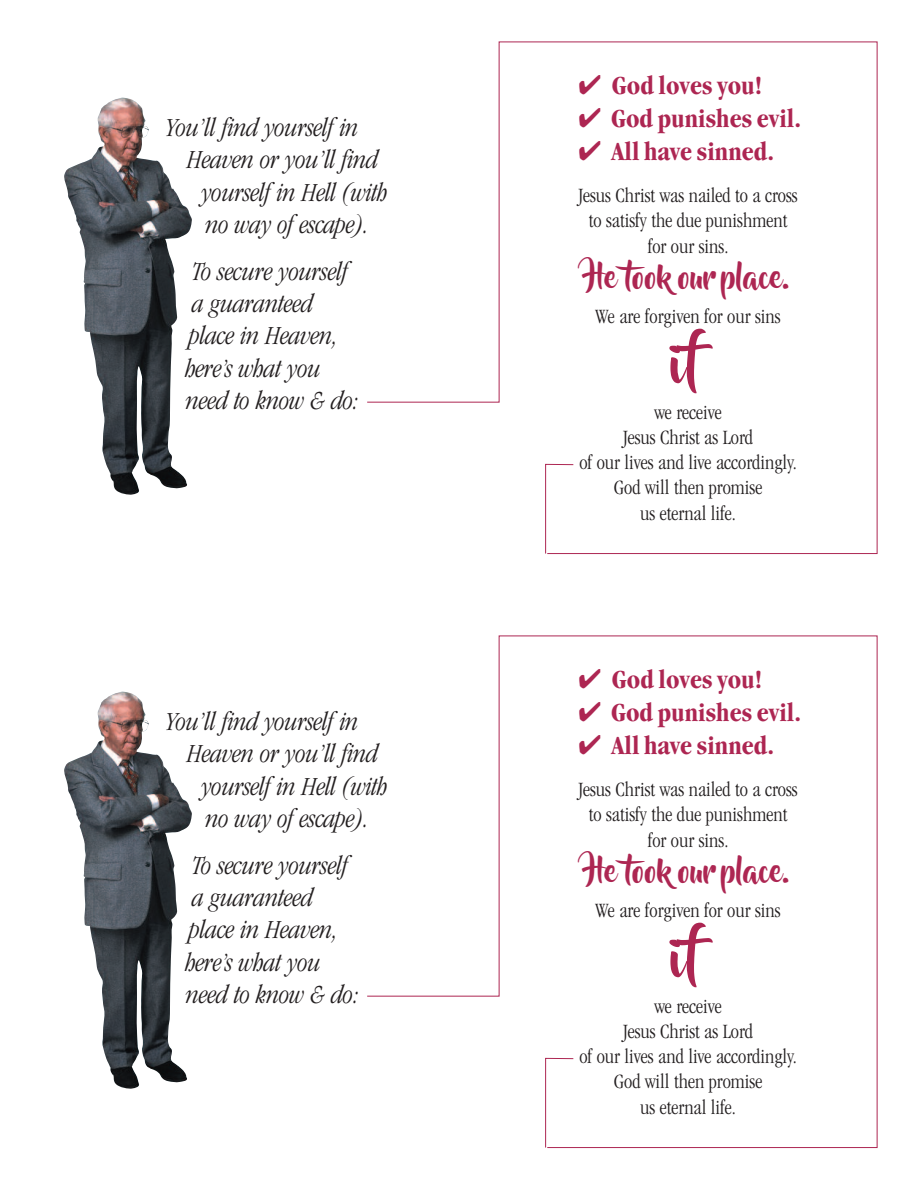
<style>
.page{position:relative;width:918px;height:1188px;background:#fff}
.page>*{position:absolute;margin:0;border:0;box-sizing:border-box;transform-origin:0 0}
.t1{font:54px "Beyond The Mountains";color:#ad2652}
.t2{font:31.5px "Beyond The Mountains";color:#ad2652}
.t3{font:italic 300 condensed 27px/32.4px "Garamond";letter-spacing:-.015em;color:#231f20}
.t4{font:700 condensed 27px "Garamond";color:#ad2652}
.t5{font:300 condensed 21px/25.2px "Garamond";color:#231f20;text-align:center}
</style>
<div class="page">
<svg style="left:367px;top:42px;width:510px;height:512px"></svg>
<svg style="left:545px;top:464px;width:29px;height:90px"></svg>
<img style="left:64px;top:98px;width:128px;height:392px">
<svg style="left:367px;top:636px;width:510px;height:512px"></svg>
<svg style="left:545px;top:1058px;width:29px;height:90px"></svg>
<img style="left:64px;top:692px;width:128px;height:392px">
<p class="t3" style="left:166px;top:113px;width:194px">You’llfind yourself in</p>
<p class="t3" style="left:187px;top:145px;width:192px">Heaven or you’llfind</p>
<p class="t3" style="left:201px;top:178px;width:188px">yourself in Hell (with</p>
<p class="t3" style="left:205px;top:210px;width:165px">no way of escape).</p>
<p class="t3" style="left:185px;top:257px;width:175px">To secure yourself a guaranteed<br>place in Heaven, here’s what you need to know &amp; do:</p>
<p class="t3" style="left:166px;top:707px;width:194px">You’llfind yourself in</p>
<p class="t3" style="left:187px;top:739px;width:192px">Heaven or you’llfind</p>
<p class="t3" style="left:201px;top:772px;width:188px">yourself in Hell (with</p>
<p class="t3" style="left:205px;top:804px;width:165px">no way of escape).</p>
<p class="t3" style="left:185px;top:851px;width:175px">To secure yourself a guaranteed<br>place in Heaven, here’s what you need to know &amp; do:</p>
<p class="t4" style="left:579px;top:76px;width:185px">✔ God loves you!</p>
<p class="t4" style="left:579px;top:109px;width:224px">✔ God punishes evil.</p>
<p class="t4" style="left:579px;top:142px;width:197px">✔ All have sinned.</p>
<p class="t5" style="left:578px;top:184px;width:221px">Jesus Christ was nailed to a cross to satisfy the due punishment for our sins.</p>
<h2 class="t2" style="left:586px;top:260px;width:205px">He tookourplace.</h2>
<p class="t5" style="left:595px;top:305px;width:187px">We are forgiven for our sins</p>
<h1 class="t1" style="left:670px;top:334px;width:37px">if</h1>
<p class="t5" style="left:579px;top:401px;width:219px">we receive<br>Jesus Christ as Lord<br>of our lives and live accordingly.<br>God will then promise<br>us eternal life.</p>
<p class="t4" style="left:579px;top:670px;width:185px">✔ God loves you!</p>
<p class="t4" style="left:579px;top:703px;width:224px">✔ God punishes evil.</p>
<p class="t4" style="left:579px;top:736px;width:197px">✔ All have sinned.</p>
<p class="t5" style="left:578px;top:778px;width:221px">Jesus Christ was nailed to a cross to satisfy the due punishment for our sins.</p>
<h2 class="t2" style="left:586px;top:854px;width:205px">He tookourplace.</h2>
<p class="t5" style="left:595px;top:899px;width:187px">We are forgiven for our sins</p>
<h1 class="t1" style="left:670px;top:928px;width:37px">if</h1>
<p class="t5" style="left:579px;top:995px;width:219px">we receive<br>Jesus Christ as Lord<br>of our lives and live accordingly.<br>God will then promise<br>us eternal life.</p>
</div>
